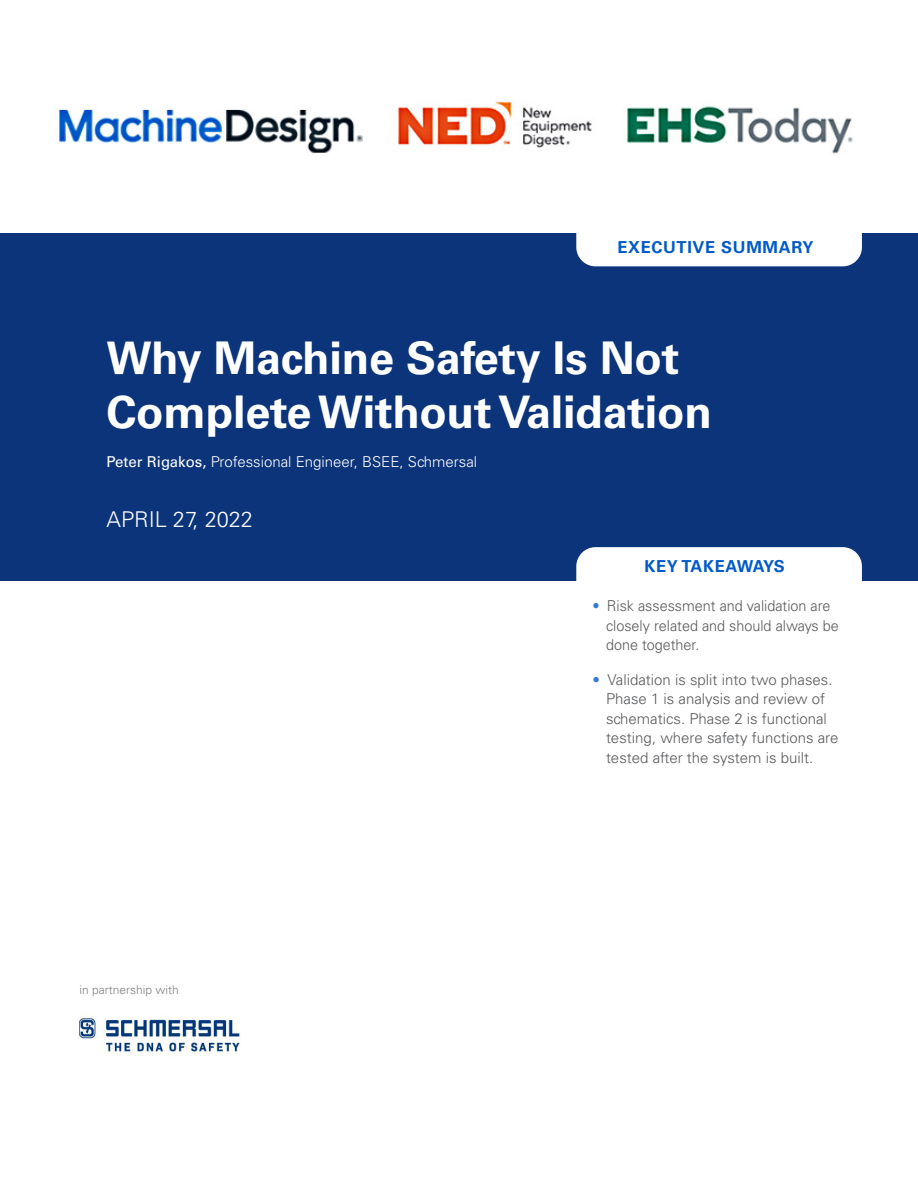
<style>
.page{position:relative;width:918px;height:1188px;background:#fff}
.page>*{position:absolute;margin:0;border:0;box-sizing:border-box;transform-origin:0 0}
.t1{font:700 45px/54px "Univers LT Std";letter-spacing:-.005em;color:#fff}
.t2{font:300 21.75px "Univers LT Std";color:#fff}
.t3{font:700 16.5px "Univers LT Std";letter-spacing:.04em;color:#005ac9}
.t4{font:700 16.5px "Univers LT Std";letter-spacing:.01em;color:#005ac9}
.t5{font:300 15px/19.5px "Univers LT Std";color:#58595b}
.t6{font:300 15px/19.5px "Univers LT Std";color:#58595b;scale:.96 1}
.t7{font:300 15px "Univers LT Std";color:#fff}
.t8{font:300 12px "Univers LT Std";color:#807f83}
.s1{font-weight:400}
.s2{color:#337bd4}
</style>
<div class="page">
<div style="left:0;top:233px;width:918px;height:347px;background:#0c347a"></div>
<div style="left:576px;top:233px;width:286px;height:33px;background:#fff"></div>
<div style="left:576px;top:547px;width:286px;height:34px;background:#fff"></div>
<img style="left:55px;top:101px;width:798px;height:53px">
<img style="left:79px;top:1017px;width:161px;height:39px">
<p class="t3" style="left:617px;top:237px;width:197px">EXECUTIVE SUMMARY</p>
<h1 class="t1" style="left:106px;top:331px;width:607px">Why Machine Safety Is Not<br>Complete Without Validation</h1>
<p class="t7" style="left:106px;top:453px;width:372px"><span class="s1">Peter Rigakos,</span> Professional Engineer, BSEE, Schmersal</p>
<h2 class="t2" style="left:106px;top:506px;width:148px">APRIL 27, 2022</h2>
<p class="t8" style="left:80px;top:982px;width:101px">in partnership with</p>
<p class="t4" style="left:644px;top:556px;width:142px">KEY TAKEAWAYS</p>
<p class="t6" style="left:606px;top:596px;width:244px;text-indent:-14px"><span class="s2">•</span> Risk assessment and validation are closely related and should always be done together.</p>
<p class="t5" style="left:606px;top:670px;width:234px;text-indent:-14px"><span class="s2">•</span> Validation is split into two phases.<br>Phase 1 is analysis and review of schematics. Phase 2 is functional testing, where safety functions are tested after the system is built.</p>
</div>
